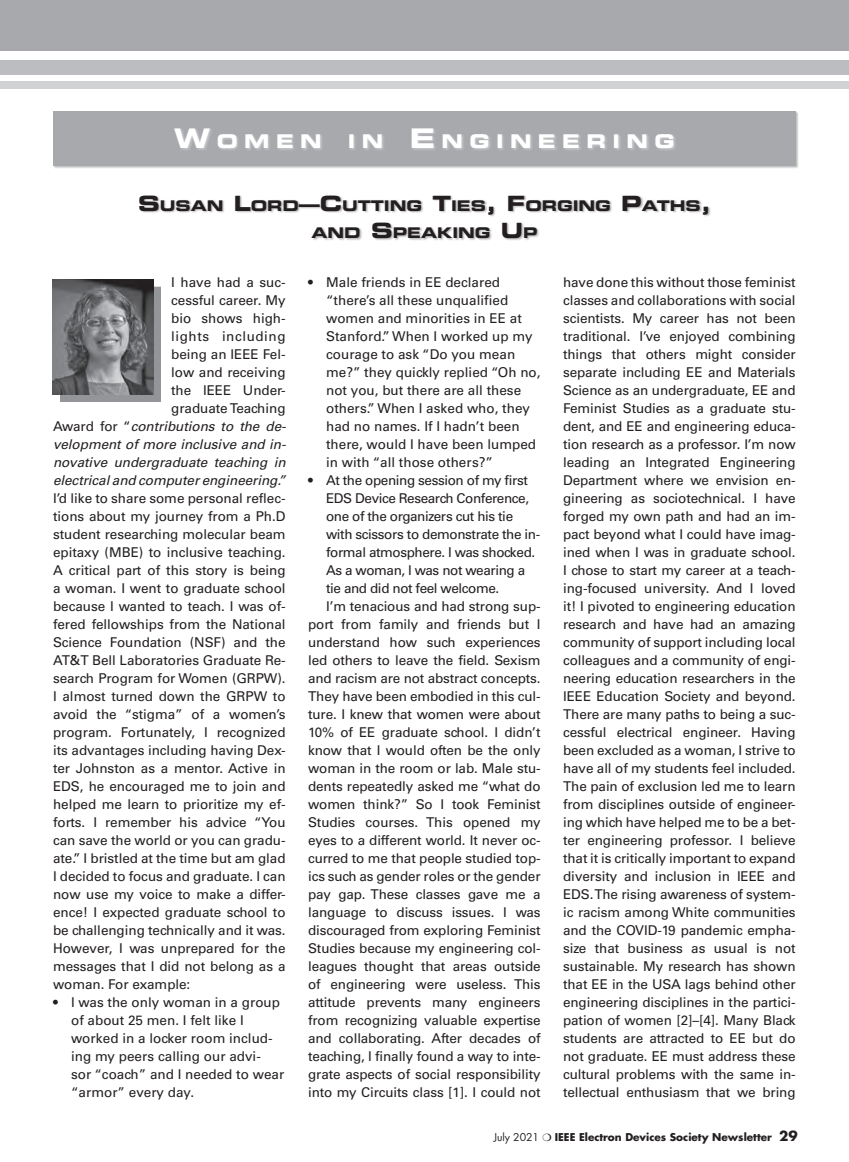
<style>
.page{position:relative;width:849px;height:1162px;background:#fff}
.page>*{position:absolute;margin:0;border:0;box-sizing:border-box;transform-origin:0 0}
.t1{font:18.9px "Eurostile LT Std Bold Ex 2";letter-spacing:.345em;color:#fff}
.t2{font:14.7px/27px "Eurostile LT Std Bold Ex 2";color:#231f20;text-align:center}
.t3{font:13.5px/18px "Univers LT Std";letter-spacing:-.01em;color:#231f20;text-align:justify}
.t4{font:13.5px "Univers LT Std";letter-spacing:-.03em;color:#231f20}
.t5{font:700 10.5px "Futura Std";color:#231f20}
.s1{font-size:27px}
.s2{font-size:21px}
.s3{font-style:italic}
.s4{font-weight:400}
.s5{font-size:13.5px}
</style>
<div class="page">
<div style="left:0;top:0;width:849px;height:50px;background:#a8a9ad"></div>
<div style="left:0;top:60px;width:849px;height:15px;background:#bcbdc0"></div>
<div style="left:0;top:81px;width:849px;height:8px;background:#d1d2d4"></div>
<div style="left:53px;top:111px;width:746px;height:57px;background:#231f20;opacity:.3"></div>
<div style="left:53px;top:111px;width:743px;height:54px;background:#a8a9ad"></div>
<svg style="left:176px;top:129px;width:499px;height:21px"></svg>
<div style="left:139px;top:195px;width:572px;height:46px;background:#231f20;opacity:.3"></div>
<div style="left:60px;top:286px;width:101px;height:116px;background:#939598"></div>
<img style="left:53px;top:279px;width:100px;height:115px">
<h1 class="t1" style="left:174px;top:128px;width:149px"><span class="s1">W</span>OM EN</h1>
<h1 class="t1" style="left:348px;top:128px;width:328px">IN <span class="s1">E</span> NGINEERING</h1>
<p class="t2" style="left:138px;top:192px;width:574px"><span class="s2">S</span>USAN <span class="s2">L</span>ORD<span class="s2">—</span><span class="s2">C</span>UTTING <span class="s2">T</span>IES<span class="s2">, F</span>ORGING <span class="s2">P</span>ATHS<span class="s2">,<br></span>AND <span class="s2">S</span>PEAKING <span class="s2">U</span> P</p>
<p class="t3" style="left:53px;top:273px;width:234px;text-align:right">I have had a suc-<br>cessful career. My<br>bio shows high-<br>lights including<br>being an IEEE Fel-<br>low and receiving<br>the IEEE Under-<br>graduate Teaching<br>Award for “<span class="s3">contributions to the de&shy;velopment of more inclusive and in&shy;novative undergraduate teaching in electrical and computer engineering.”</span></p>
<p class="t3" style="left:53px;top:489px;width:234px">I’d like to share some personal reflec&shy;tions about my journey from a Ph.D student researching molecular beam epitaxy (MBE) to inclusive teaching.<br>A critical part of this story is being a woman. I went to graduate school because I wanted to teach. I was of&shy;fered fellowships from the National Science Foundation (NSF) and the AT&amp;T Bell Laboratories Graduate Re&shy;search Program for Women (GRPW).<br>I almost turned down the GRPW to avoid the “stigma” of a women’s program. Fortunately, I recognized its advantages including having Dex&shy;ter Johnston as a mentor. Active in EDS, he encouraged me to join and helped me learn to prioritize my ef&shy;forts. I remember his advice “You can save the world or you can gradu&shy;ate.” I bristled at the time but am glad I decided to focus and graduate. I can now use my voice to make a differ&shy;ence! I expected graduate school to be challenging technically and it was.<br>However, I was unprepared for the messages that I did not belong as a woman. For example:</p>
<p class="t3" style="left:71px;top:993px;width:215px;text-align:left;text-indent:-18px">• I was the only woman in a group of about 25 men. I felt like I worked in a locker room includ&shy;ing my peers calling our advi&shy;sor “coach” and I needed to wear “armor” every day.</p>
<p class="t3" style="left:326px;top:273px;width:216px;text-align:left;text-indent:-18px">• Male friends in EE declared “there’s all these unqualified women and minorities in EE at<br>Stanford.” When I worked up my courage to ask “Do you mean me?” they quickly replied “Oh no, not you, but there are all these others.” When I asked who, they had no names. If I hadn’t been there, would I have been lumped in with “all those others?”</p>
<p class="t4" style="left:308px;top:472px;width:221px">• At the opening session of my first</p>
<p class="t4" style="left:326px;top:490px;width:204px">EDS Device Research Conference,</p>
<p class="t4" style="left:326px;top:508px;width:189px">one of the organizers cut his tie</p>
<p class="t4" style="left:326px;top:526px;width:216px">with scissors to demonstrate the in-</p>
<p class="t4" style="left:326px;top:544px;width:211px">formal atmosphere. I was shocked.</p>
<p class="t4" style="left:326px;top:562px;width:201px">As a woman, I was not wearing a</p>
<p class="t4" style="left:326px;top:580px;width:175px">tie and did not feel welcome.</p>
<p class="t3" style="left:326px;top:597px;width:216px">I’m tenacious and had strong sup-</p>
<p class="t3" style="left:308px;top:615px;width:234px">port from family and friends but I</p>
<p class="t3" style="left:308px;top:633px;width:234px">understand how such experiences</p>
<p class="t3" style="left:308px;top:651px;width:234px">led others to leave the field. Sexism</p>
<p class="t3" style="left:308px;top:669px;width:234px">and racism are not abstract concepts.</p>
<p class="t3" style="left:308px;top:687px;width:234px">They have been embodied in this cul-</p>
<p class="t3" style="left:308px;top:705px;width:234px">ture. I knew that women were about</p>
<p class="t3" style="left:308px;top:723px;width:234px">10% of EE graduate school. I didn’t</p>
<p class="t3" style="left:308px;top:741px;width:234px">know that I would often be the only</p>
<p class="t3" style="left:308px;top:759px;width:234px">woman in the room or lab. Male stu-</p>
<p class="t3" style="left:308px;top:777px;width:234px">dents repeatedly asked me “what do</p>
<p class="t3" style="left:308px;top:795px;width:234px">women think?” So I took Feminist</p>
<p class="t3" style="left:308px;top:813px;width:234px">Studies courses. This opened my</p>
<p class="t3" style="left:308px;top:831px;width:234px">eyes to a different world. It never oc-</p>
<p class="t3" style="left:308px;top:849px;width:234px">curred to me that people studied top-</p>
<p class="t3" style="left:308px;top:867px;width:234px">ics such as gender roles or the gender</p>
<p class="t3" style="left:308px;top:885px;width:234px">pay gap. These classes gave me a</p>
<p class="t3" style="left:308px;top:903px;width:234px">language to discuss issues. I was</p>
<p class="t3" style="left:308px;top:921px;width:234px">discouraged from exploring Feminist</p>
<p class="t3" style="left:308px;top:939px;width:234px">Studies because my engineering col-</p>
<p class="t3" style="left:308px;top:957px;width:234px">leagues thought that areas outside</p>
<p class="t3" style="left:308px;top:975px;width:234px">of engineering were useless. This</p>
<p class="t3" style="left:308px;top:993px;width:234px">attitude prevents many engineers</p>
<p class="t3" style="left:308px;top:1011px;width:234px">from recognizing valuable expertise</p>
<p class="t3" style="left:308px;top:1029px;width:234px">and collaborating. After decades of</p>
<p class="t3" style="left:308px;top:1047px;width:234px">teaching, I finally found a way to inte-</p>
<p class="t3" style="left:308px;top:1065px;width:234px">grate aspects of social responsibility</p>
<p class="t3" style="left:308px;top:1083px;width:234px">into my Circuits class [1]. I could not</p>
<p class="t3" style="left:563px;top:273px;width:234px">have done this without those feminist classes and collaborations with social scientists. My career has not been traditional. I’ve enjoyed combining things that others might consider separate including EE and Materials Science as an undergraduate, EE and Feminist Studies as a graduate stu&shy;dent, and EE and engineering educa&shy;tion research as a professor. I’m now leading an Integrated Engineering Department where we envision en&shy;gineering as sociotechnical. I have forged my own path and had an im&shy;pact beyond what I could have imag&shy;ined when I was in graduate school.<br>I chose to start my career at a teach&shy;ing-focused university. And I loved it! I pivoted to engineering education research and have had an amazing community of support including local colleagues and a community of engi&shy;neering education researchers in the IEEE Education Society and beyond.<br>There are many paths to being a suc&shy;cessful electrical engineer. Having been excluded as a woman, I strive to have all of my students feel included.<br>The pain of exclusion led me to learn from disciplines outside of engineer&shy;ing which have helped me to be a bet&shy;ter engineering professor. I believe that it is critically important to expand diversity and inclusion in IEEE and EDS. The rising awareness of system&shy;ic racism among White communities and the COVID-19 pandemic empha&shy;size that business as usual is not sustainable. My research has shown that EE in the USA lags behind other engineering disciplines in the partici&shy;pation of women [2]–[4]. Many Black students are attracted to EE but do not graduate. EE must address these cultural problems with the same in&shy;tellectual enthusiasm that we bring</p>
<p class="t5" style="left:494px;top:1130px;width:305px"><span class="s4">July 2021</span> ❍ IEEE Electron Devices Society Newsletter <span class="s5">29</span></p>
</div>
